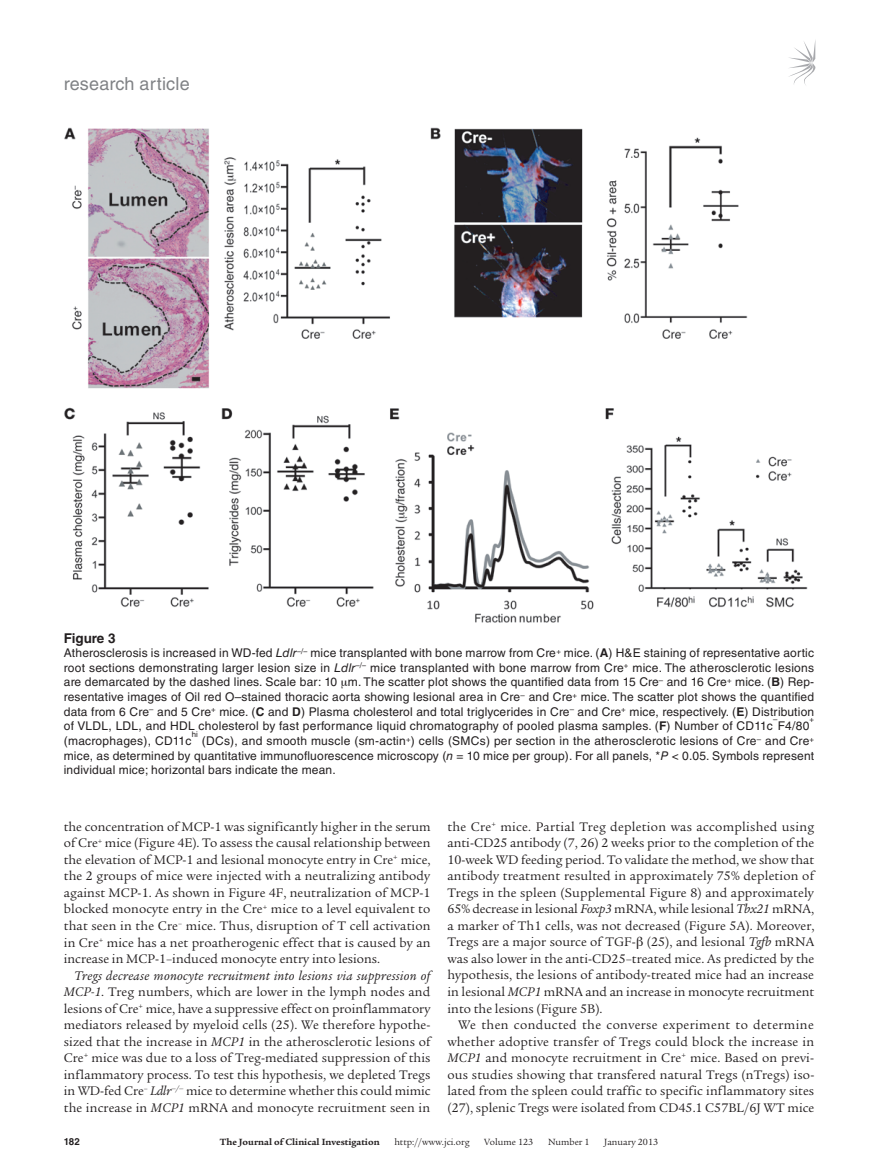
<style>
.page{position:relative;width:878px;height:1175px;background:#fff}
.page>*{position:absolute;margin:0;border:0;box-sizing:border-box;transform-origin:0 0}
.t1{font:18px "Helvetica LT Std";letter-spacing:.01em;color:#808285}
.t2{font:13.5px/16.5px "Legacy Serif Std";color:#231f20;text-align:justify}
.t3{font:700 13.5px "Helvetica LT Std";color:#231f20}
.t4{font:12px/14.7px "Helvetica LT Std";letter-spacing:.02em;color:#231f20;text-align:justify}
.t5{font:9.75px "Legacy Serif Std";color:#231f20}
.t6{font:700 9.75px "Legacy Serif Std";color:#231f20}
.t7{font:700 9.75px "Helvetica LT Std";color:#231f20}
.t8{font:7.8px "Helvetica LT Std";color:#231f20}
.s1{font-style:italic}
.s2{font-weight:700}
</style>
<div class="page">
<svg style="left:789px;top:42px;width:26px;height:43px"></svg>
<img style="left:64px;top:127px;width:744px;height:495px">
<h1 class="t1" style="left:64px;top:73px;width:127px">research article</h1>
<p class="t3" style="left:64px;top:629px;width:53px">Figure 3</p>
<p class="t4" style="left:64px;top:645px;width:751px">Atherosclerosis is increased in WD-fed <span class="s1">Ldlr</span><sup>–/–</sup> mice transplanted with bone marrow from Cre<sup>+</sup> mice. (<span class="s2">A</span>) H&amp;E staining of representative aortic root sections demonstrating larger lesion size in <span class="s1">Ldlr</span><sup>–/–</sup> mice transplanted with bone marrow from Cre<sup>+</sup> mice. The atherosclerotic lesions are demarcated by the dashed lines. Scale bar: 10 m. The scatter plot shows the quantified data from 15 Cre<sup>–</sup> and 16 Cre<sup>+</sup> mice. (<span class="s2">B</span>) Rep&shy;resentative images of Oil red O–stained thoracic aorta showing lesional area in Cre<sup>–</sup> and Cre<sup>+</sup> mice. The scatter plot shows the quantified data from 6 Cre<sup>–</sup> and 5 Cre<sup>+</sup> mice. (<span class="s2">C</span> and <span class="s2">D</span>) Plasma cholesterol and total triglycerides in Cre<sup>–</sup> and Cre<sup>+</sup> mice, respectively. (<span class="s2">E</span>) Distribution of VLDL, LDL, and HDL cholesterol by fast performance liquid chromatography of pooled plasma samples. (<span class="s2">F</span>) Number of CD11c F4/80</p>
<p class="t8" style="left:773px;top:715px;width:6px">–</p>
<p class="t8" style="left:809px;top:715px;width:6px">+</p>
<p class="t8" style="left:192px;top:730px;width:8px">hi</p>
<p class="t4" style="left:64px;top:733px;width:752px;text-indent:138px">(DCs), and smooth muscle (sm-actin<sup>+</sup>) cells (SMCs) per section in the atherosclerotic lesions of Cre<sup>–</sup> and Cre<sup>+ </sup>mice, as determined by quantitative immunofluorescence microscopy (<span class="s1">n</span> = 10 mice per group). For all panels, *<span class="s1">P</span> &lt; 0.05. Symbols represent individual mice; horizontal bars indicate the mean.</p>
<p class="t4" style="left:64px;top:733px;width:129px">(macrophages), CD11c</p>
<p class="t2" style="left:64px;top:818px;width:368px">the concentration of MCP-1 was significantly higher in the serum of Cre<sup>+</sup> mice (Figure 4E). To assess the causal relationship between the elevation of MCP-1 and lesional monocyte entry in Cre<sup>+</sup> mice, the 2 groups of mice were injected with a neutralizing antibody against MCP-1. As shown in Figure 4F, neutralization of MCP-1 blocked monocyte entry in the Cre<sup>+</sup> mice to a level equivalent to that seen in the Cre<sup>–</sup> mice. Thus, disruption of T cell activation in Cre<sup>+</sup> mice has a net proatherogenic effect that is caused by an increase in MCP-1–induced monocyte entry into lesions.</p>
<p class="t2" style="left:64px;top:967px;width:368px;text-indent:11px"><span class="s1">Tregs decrease monocyte recruitment into lesions via suppression of MCP-1</span>. Treg numbers, which are lower in the lymph nodes and lesions of Cre<sup>+</sup> mice, have a suppressive effect on proinflammatory mediators released by myeloid cells (25). We therefore hypothe&shy;sized that the increase in <span class="s1">MCP1</span> in the atherosclerotic lesions of Cre<sup>+</sup> mice was due to a loss of Treg-mediated suppression of this inflammatory process. To test this hypothesis, we depleted Tregs in WD-fed Cre<sup>–</sup> <span class="s1">Ldlr</span><sup>–/–</sup> mice to determine whether this could mimic the increase in <span class="s1">MCP1</span> mRNA and monocyte recruitment seen in</p>
<p class="t2" style="left:447px;top:818px;width:368px">the Cre<sup>+</sup> mice. Partial Treg depletion was accomplished using anti-CD25 antibody (7, 26) 2 weeks prior to the completion of the 10-week WD feeding period. To validate the method, we show that antibody treatment resulted in approximately 75% depletion of Tregs in the spleen (Supplemental Figure 8) and approximately 65% decrease in lesional <span class="s1">Foxp3</span> mRNA, while lesional <span class="s1">Tbx21</span> mRNA, a marker of Th1 cells, was not decreased (Figure 5A). Moreover, Tregs are a major source of TGF- (25), and lesional <span class="s1">Tgfb</span> mRNA was also lower in the anti-CD25–treated mice. As predicted by the hypothesis, the lesions of antibody-treated mice had an increase in lesional <span class="s1">MCP1</span> mRNA and an increase in monocyte recruitment into the lesions (Figure 5B).</p>
<p class="t2" style="left:447px;top:1016px;width:368px;text-indent:11px">We then conducted the converse experiment to determine whether adoptive transfer of Tregs could block the increase in <span class="s1">MCP1</span> and monocyte recruitment in Cre<sup>+</sup> mice. Based on previ&shy;ous studies showing that transfered natural Tregs (nTregs) iso&shy;lated from the spleen could traffic to specific inflammatory sites (27), splenic Tregs were isolated from CD45.1 C57BL/6J WT mice</p>
<p class="t7" style="left:64px;top:1135px;width:17px">182</p>
<p class="t6" style="left:220px;top:1135px;width:161px">The Journal of Clinical Investigation</p>
<p class="t5" style="left:394px;top:1136px;width:77px">http://www.jci.org</p>
<p class="t5" style="left:484px;top:1136px;width:50px">Volume 123</p>
<p class="t5" style="left:548px;top:1136px;width:43px">Number 1</p>
<p class="t5" style="left:604px;top:1136px;width:55px">January 2013</p>
</div>
